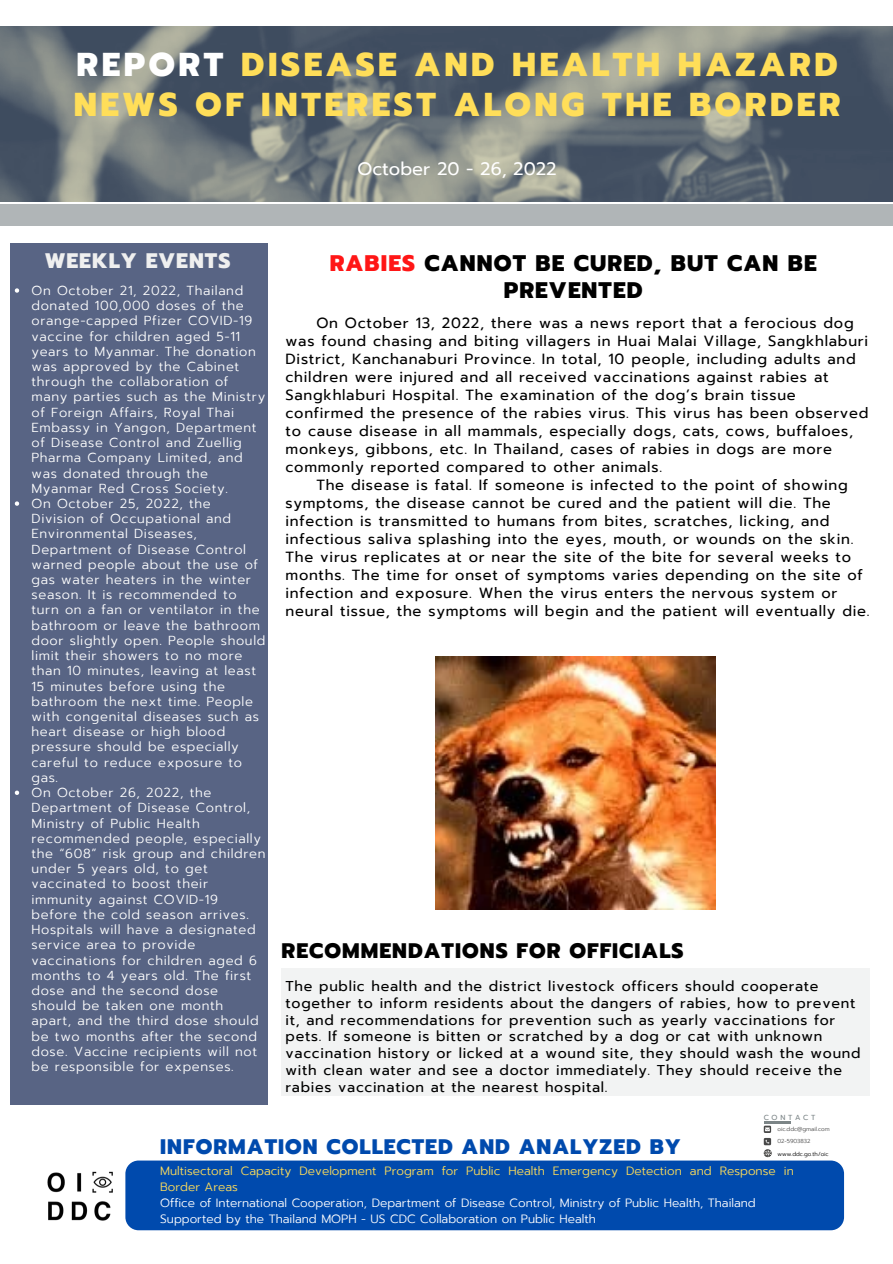
<style>
.page{position:relative;width:893px;height:1264px;background:#fff}
.page>*{position:absolute;margin:0;border:0;box-sizing:border-box;transform-origin:0 0}
.t1{font:800 33px/40.5px "Prompt";letter-spacing:.11em;color:#ffde59}
.t2{font:800 22.5px/27px "Prompt";letter-spacing:.05em;color:#000;text-align:center}
.t3{font:800 21px "Prompt";letter-spacing:.05em;color:#004aad}
.t4{font:800 21px "Prompt";letter-spacing:.05em;color:#000}
.t5{font:800 21px "Prompt";letter-spacing:.05em;color:#efefef}
.t6{font:18px "Prompt";color:#fff}
.t7{font:14.7px/18px "Prompt";letter-spacing:.05em;color:#000}
.t8{font:14.25px/16.8px "Prompt";letter-spacing:.05em;color:#000}
.t9{font:300 13.05px/15.1px "Prompt";letter-spacing:.05em;color:#fff}
.t10{font:300 12px/16px "Prompt";color:#fff}
.t11{font:300 12px/16px "Prompt";color:#ffde59}
.t12{font:7.35px "Prompt";letter-spacing:.37em;color:#7c8587}
.t13{font:300 5.7px/12px "Prompt";color:#484848}
.t14{font:300 5.7px "Prompt";color:#000}
.s1{color:#fff}
.s2{color:#ff1616}
</style>
<div class="page">
<div style="left:0;top:205px;width:892px;height:20px;background:#b0b5b7"></div>
<div style="left:11px;top:244px;width:257px;height:861px;background:#586484"></div>
<div style="left:281px;top:968px;width:588px;height:127px;background:#f2f3f3"></div>
<div style="left:125px;top:1160px;width:719px;height:70px;background:#004aad;border-radius:13px"></div>
<img style="left:47px;top:1171px;width:66px;height:50px">
<img style="left:0;top:27px;width:892px;height:174px">
<img style="left:436px;top:656px;width:280px;height:253px">
<svg style="left:15px;top:288px;width:4px;height:5px"></svg>
<svg style="left:15px;top:501px;width:4px;height:5px"></svg>
<svg style="left:15px;top:790px;width:4px;height:5px"></svg>
<hr style="left:763px;top:1121px;width:27px;height:2px;background:#7c8587">
<svg style="left:763px;top:1125px;width:8px;height:32px"></svg>
<h1 class="t1" style="left:74px;top:44px;width:768px"><span class="s1">REPORT</span> DISEASE AND HEALTH HAZARD<br>NEWS OF INTEREST ALONG THE BORDER</h1>
<h3 class="t6" style="left:357px;top:156px;width:201px">October 20 - 26, 2022</h3>
<h3 class="t5" style="left:45px;top:245px;width:187px">WEEKLY EVENTS</h3>
<p class="t9" style="left:32px;top:283px;width:235px">On October 21, 2022, Thailand donated 100,000 doses of the orange-capped Pfizer COVID-19 vaccine for children aged 5-11 years to Myanmar. The donation was approved by the Cabinet through the collaboration of many parties such as the Ministry of Foreign Affairs, Royal Thai<br>Embassy in Yangon, Department of Disease Control and Zuellig<br>Pharma Company Limited, and was donated through the<br>Myanmar Red Cross Society.<br>On October 25, 2022, the<br>Division of Occupational and<br>Environmental Diseases,<br>Department of Disease Control warned people about the use of gas water heaters in the winter season. It is recommended to turn on a fan or ventilator in the bathroom or leave the bathroom door slightly open. People should limit their showers to no more than 10 minutes, leaving at least<br>15 minutes before using the bathroom the next time. People with congenital diseases such as heart disease or high blood pressure should be especially careful to reduce exposure to gas.<br>On October 26, 2022, the<br>Department of Disease Control,<br>Ministry of Public Health recommended people, especially the “608” risk group and children under 5 years old, to get vaccinated to boost their immunity against COVID-19 before the cold season arrives.<br>Hospitals will have a designated service area to provide vaccinations for children aged 6 months to 4 years old. The first dose and the second dose should be taken one month apart, and the third dose should be two months after the second dose. Vaccine recipients will not be responsible for expenses.</p>
<h2 class="t2" style="left:330px;top:250px;width:488px"><span class="s2">RABIES</span> CANNOT BE CURED, BUT CAN BE<br>PREVENTED</h2>
<p class="t7" style="left:285px;top:314px;width:584px;text-indent:31px">On October 13, 2022, there was a news report that a ferocious dog was found chasing and biting villagers in Huai Malai Village, Sangkhlaburi District, Kanchanaburi Province. In total, 10 people, including adults and children were injured and all received vaccinations against rabies at Sangkhlaburi Hospital. The examination of the dog’s brain tissue confirmed the presence of the rabies virus. This virus has been observed to cause disease in all mammals, especially dogs, cats, cows, buffaloes, monkeys, gibbons, etc. In Thailand, cases of rabies in dogs are more commonly reported compared to other animals.</p>
<p class="t7" style="left:285px;top:476px;width:585px;text-indent:31px">The disease is fatal. If someone is infected to the point of showing symptoms, the disease cannot be cured and the patient will die. The infection is transmitted to humans from bites, scratches, licking, and infectious saliva splashing into the eyes, mouth, or wounds on the skin.<br>The virus replicates at or near the site of the bite for several weeks to months. The time for onset of symptoms varies depending on the site of infection and exposure. When the virus enters the nervous system or neural tissue, the symptoms will begin and the patient will eventually die.</p>
<h3 class="t4" style="left:281px;top:934px;width:403px">RECOMMENDATIONS FOR OFFICIALS</h3>
<p class="t8" style="left:285px;top:977px;width:576px">The public health and the district livestock officers should cooperate together to inform residents about the dangers of rabies, how to prevent it, and recommendations for prevention such as yearly vaccinations for pets. If someone is bitten or scratched by a dog or cat with unknown vaccination history or licked at a wound site, they should wash the wound with clean water and see a doctor immediately. They should receive the rabies vaccination at the nearest hospital.</p>
<p class="t12" style="left:763px;top:1112px;width:53px">CONTACT</p>
<p class="t13" style="left:777px;top:1123px;width:54px">oic.ddc@gmail.com<br>02-5903832</p>
<h3 class="t3" style="left:160px;top:1131px;width:522px">INFORMATION COLLECTED AND ANALYZED BY</h3>
<p class="t14" style="left:777px;top:1149px;width:53px">www.ddc.go.th/oic</p>
<p class="t11" style="left:160px;top:1163px;width:635px">Multisectoral Capacity Development Program for Public Health Emergency Detection and Response in<br>Border Areas</p>
<p class="t10" style="left:160px;top:1195px;width:597px">Office of International Cooperation, Department of Disease Control, Ministry of Public Health, Thailand<br>Supported by the Thailand MOPH - US CDC Collaboration on Public Health</p>
</div>
